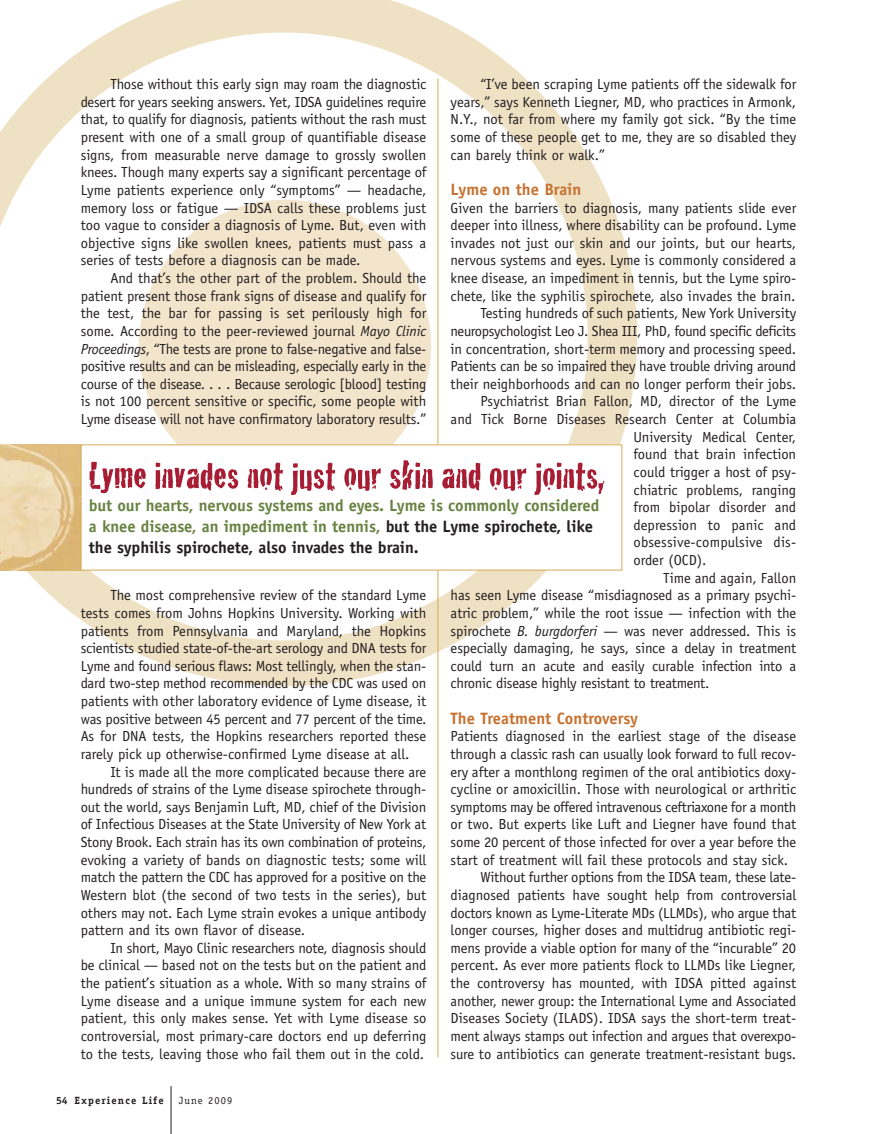
<style>
.page{position:relative;width:877px;height:1134px;background:#fff}
.page>*{position:absolute;margin:0;border:0;box-sizing:border-box;transform-origin:0 0}
.t1{font:700 16.5px/21px "Officina Sans";letter-spacing:-.005em;color:#688342}
.t2{font:700 16.5px "Officina Sans";color:#c67230}
.t3{font:14.7px/17.5px "Officina Sans";letter-spacing:-.005em;color:#231f20;text-align:justify}
.t4{font:14.7px "Officina Sans";letter-spacing:-.025em;color:#231f20}
.t5{font:700 10.5px "Officina Serif";letter-spacing:.11em;color:#231f20}
.t6{font:10.5px "Officina Serif";letter-spacing:.1em;color:#231f20}
.s1{font-style:italic}
.s2{color:#231f20}
</style>
<div class="page">
<svg style="left:108px;top:0;width:529px;height:686px"></svg>
<svg style="left:0;top:33px;width:588px;height:607px"></svg>
<div style="left:139px;top:200px;width:292px;height:292px;background:#f2e5cc;border-radius:50%"></div>
<hr style="left:438px;top:78px;width:1px;height:980px;background:#d4aa52">
<img style="left:0;top:445px;width:81px;height:125px">
<div style="left:81px;top:445px;width:541px;height:125px;background:#fff"></div>
<svg style="left:90px;top:460px;width:515px;height:35px"></svg>
<hr style="left:171px;top:1086px;width:1px;height:48px;background:#231f20">
<p class="t3" style="left:451px;top:77px;width:347px;text-indent:30px">“I’ve been scraping Lyme patients off the sidewalk for years,” says Kenneth Liegner, MD, who practices in Armonk, N.Y., not far from where my family got sick. “By the time some of these people get to me, they are so disabled they can barely think or walk.”</p>
<p class="t2" style="left:451px;top:183px;width:132px">Lyme on the Brain</p>
<p class="t3" style="left:451px;top:200px;width:347px">Given the barriers to diagnosis, many patients slide ever</p>
<p class="t3" style="left:451px;top:218px;width:347px">deeper into illness, where disability can be profound. Lyme</p>
<p class="t3" style="left:451px;top:235px;width:347px">invades not just our skin and our joints, but our hearts,</p>
<p class="t3" style="left:451px;top:253px;width:347px">nervous systems and eyes. Lyme is commonly considered a</p>
<p class="t3" style="left:451px;top:271px;width:347px">knee disease, an impediment in tennis, but the Lyme spiro-</p>
<p class="t3" style="left:451px;top:288px;width:346px">chete, like the syphilis spirochete, also invades the brain.</p>
<p class="t3" style="left:480px;top:306px;width:317px">Testing hundreds of such patients, New York University</p>
<p class="t4" style="left:451px;top:325px;width:347px">neuropsychologist Leo J. Shea III, PhD, found specific deficits</p>
<p class="t3" style="left:451px;top:341px;width:347px">in concentration, short-term memory and processing speed.</p>
<p class="t3" style="left:451px;top:359px;width:347px">Patients can be so impaired they have trouble driving around</p>
<p class="t3" style="left:451px;top:376px;width:347px">their neighborhoods and can no longer perform their jobs.</p>
<p class="t3" style="left:480px;top:394px;width:317px">Psychiatrist Brian Fallon, MD, director of the Lyme</p>
<p class="t3" style="left:451px;top:412px;width:347px">and Tick Borne Diseases Research Center at Columbia</p>
<p class="t3" style="left:634px;top:429px;width:164px">University Medical Center,</p>
<p class="t3" style="left:634px;top:447px;width:164px">found that brain infection</p>
<p class="t3" style="left:634px;top:464px;width:164px">could trigger a host of psy-</p>
<p class="t3" style="left:634px;top:482px;width:164px">chiatric problems, ranging</p>
<p class="t3" style="left:634px;top:500px;width:164px">from bipolar disorder and</p>
<p class="t3" style="left:634px;top:517px;width:164px">depression to panic and</p>
<p class="t3" style="left:634px;top:535px;width:164px">obsessive-compulsive dis-</p>
<p class="t3" style="left:634px;top:553px;width:75px">order (OCD).</p>
<p class="t3" style="left:663px;top:570px;width:134px">Time and again, Fallon</p>
<p class="t3" style="left:451px;top:588px;width:347px">has seen Lyme disease “misdiagnosed as a primary psychi-</p>
<p class="t3" style="left:451px;top:605px;width:347px">atric problem,” while the root issue — infection with the</p>
<p class="t3" style="left:451px;top:623px;width:347px">spirochete <span class="s1">B. burgdorferi</span> — was never addressed. This is</p>
<p class="t3" style="left:451px;top:641px;width:347px">especially damaging, he says, since a delay in treatment</p>
<p class="t3" style="left:451px;top:658px;width:347px">could turn an acute and easily curable infection into a</p>
<p class="t3" style="left:451px;top:676px;width:260px">chronic disease highly resistant to treatment.</p>
<p class="t2" style="left:451px;top:712px;width:189px">The Treatment Controversy</p>
<p class="t3" style="left:451px;top:729px;width:347px">Patients diagnosed in the earliest stage of the disease</p>
<p class="t3" style="left:451px;top:746px;width:347px">through a classic rash can usually look forward to full recov-</p>
<p class="t3" style="left:451px;top:764px;width:347px">ery after a monthlong regimen of the oral antibiotics doxy-</p>
<p class="t3" style="left:451px;top:782px;width:347px">cycline or amoxicillin. Those with neurological or arthritic</p>
<p class="t3" style="left:451px;top:799px;width:347px">symptoms may be offered intravenous ceftriaxone for a month</p>
<p class="t3" style="left:451px;top:817px;width:347px">or two. But experts like Luft and Liegner have found that</p>
<p class="t3" style="left:451px;top:835px;width:347px">some 20 percent of those infected for over a year before the</p>
<p class="t3" style="left:451px;top:852px;width:339px">start of treatment will fail these protocols and stay sick.</p>
<p class="t3" style="left:480px;top:870px;width:317px">Without further options from the IDSA team, these late-</p>
<p class="t3" style="left:451px;top:887px;width:347px">diagnosed patients have sought help from controversial</p>
<p class="t3" style="left:451px;top:905px;width:347px">doctors known as Lyme-Literate MDs (LLMDs), who argue that</p>
<p class="t3" style="left:451px;top:923px;width:347px">longer courses, higher doses and multidrug antibiotic regi-</p>
<p class="t3" style="left:451px;top:940px;width:347px">mens provide a viable option for many of the “incurable” 20</p>
<p class="t3" style="left:451px;top:958px;width:347px">percent. As ever more patients flock to LLMDs like Liegner,</p>
<p class="t3" style="left:451px;top:976px;width:347px">the controversy has mounted, with IDSA pitted against</p>
<p class="t3" style="left:451px;top:993px;width:347px">another, newer group: the International Lyme and Associated</p>
<p class="t3" style="left:451px;top:1011px;width:347px">Diseases Society (ILADS). IDSA says the short-term treat-</p>
<p class="t3" style="left:451px;top:1028px;width:347px">ment always stamps out infection and argues that overexpo-</p>
<p class="t3" style="left:451px;top:1046px;width:347px">sure to antibiotics can generate treatment-resistant bugs.</p>
<p class="t3" style="left:81px;top:77px;width:347px;text-indent:30px">Those without this early sign may roam the diagnostic desert for years seeking answers. Yet, IDSA guidelines require that, to qualify for diagnosis, patients without the rash must present with one of a small group of quantifiable disease signs, from measurable nerve damage to grossly swollen knees. Though many experts say a significant percentage of Lyme patients experience only “symptoms” — headache, memory loss or fatigue — IDSA calls these problems just too vague to consider a diagnosis of Lyme. But, even with objective signs like swollen knees, patients must pass a series of tests before a diagnosis can be made.</p>
<p class="t3" style="left:81px;top:271px;width:347px;text-indent:30px">And that’s the other part of the problem. Should the patient present those frank signs of disease and qualify for the test, the bar for passing is set perilously high for some. According to the peer-reviewed journal <span class="s1">Mayo Clinic Proceedings</span>, “The tests are prone to false-negative and false&shy;positive results and can be misleading, especially early in the course of the disease. . . . Because serologic [blood] testing is not 100 percent sensitive or specific, some people with Lyme disease will not have confirmatory laboratory results.”</p>
<p class="t1" style="left:89px;top:496px;width:512px">but our hearts, nervous systems and eyes. Lyme is commonly considered a knee disease, an impediment in tennis, <span class="s2">but the Lyme spirochete, like the syphilis spirochete, also invades the brain.</span></p>
<p class="t3" style="left:81px;top:588px;width:347px;text-indent:30px">The most comprehensive review of the standard Lyme tests comes from Johns Hopkins University. Working with patients from Pennsylvania and Maryland, the Hopkins scientists studied state-of-the-art serology and DNA tests for Lyme and found serious flaws: Most tellingly, when the stan&shy;dard two-step method recommended by the CDC was used on patients with other laboratory evidence of Lyme disease, it was positive between 45 percent and 77 percent of the time.<br>As for DNA tests, the Hopkins researchers reported these rarely pick up otherwise-confirmed Lyme disease at all.</p>
<p class="t3" style="left:81px;top:764px;width:347px;text-indent:30px">It is made all the more complicated because there are hundreds of strains of the Lyme disease spirochete through&shy;out the world, says Benjamin Luft, MD, chief of the Division of Infectious Diseases at the State University of New York at Stony Brook. Each strain has its own combination of proteins, evoking a variety of bands on diagnostic tests; some will match the pattern the CDC has approved for a positive on the Western blot (the second of two tests in the series), but others may not. Each Lyme strain evokes a unique antibody pattern and its own flavor of disease.</p>
<p class="t3" style="left:81px;top:940px;width:347px;text-indent:30px">In short, Mayo Clinic researchers note, diagnosis should be clinical — based not on the tests but on the patient and the patient’s situation as a whole. With so many strains of Lyme disease and a unique immune system for each new patient, this only makes sense. Yet with Lyme disease so controversial, most primary-care doctors end up deferring to the tests, leaving those who fail them out in the cold.</p>
<p class="t5" style="left:56px;top:1097px;width:109px">54 Experience Life</p>
<p class="t6" style="left:179px;top:1097px;width:55px">June 2009</p>
</div>
